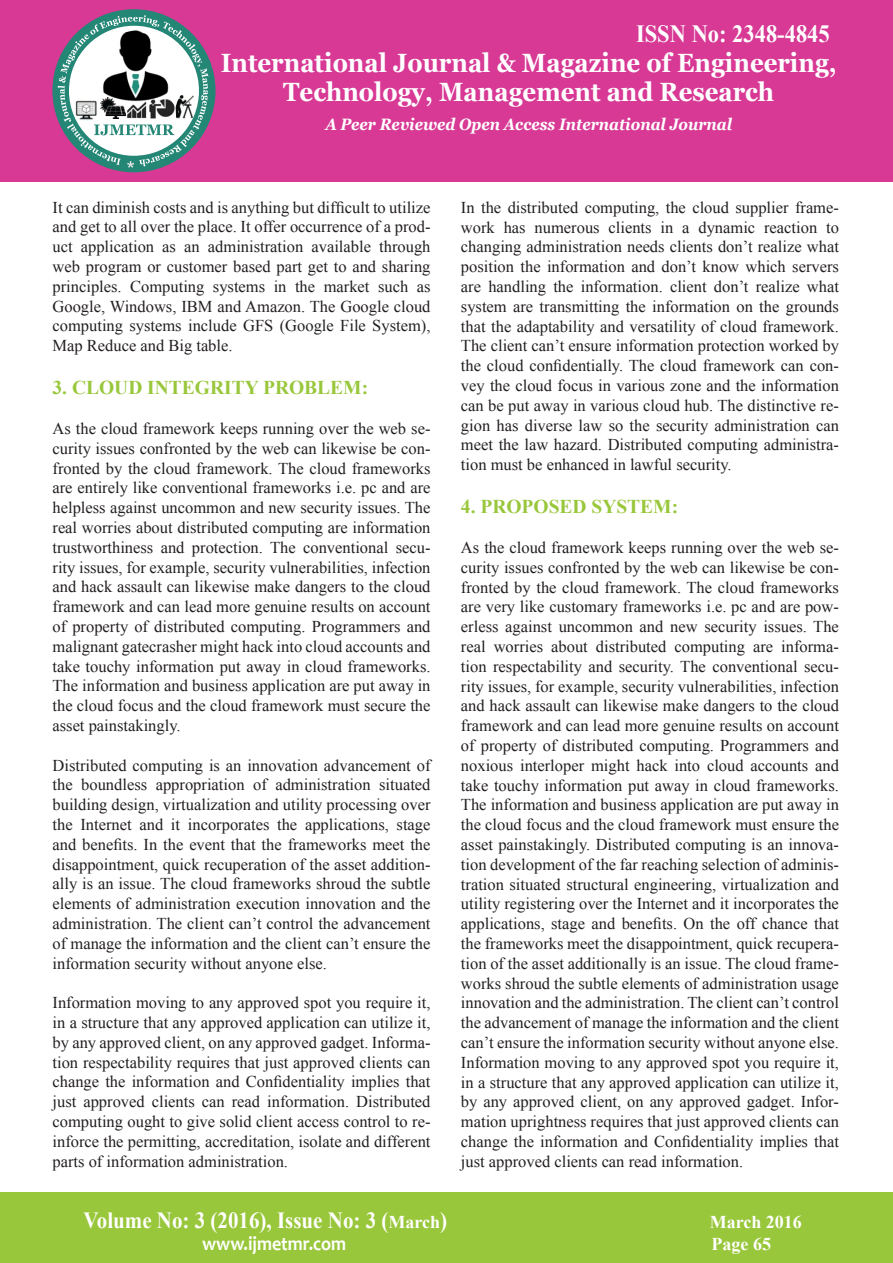
<style>
.page{position:relative;width:893px;height:1263px;background:#fff}
.page>*{position:absolute;margin:0;border:0;box-sizing:border-box;transform-origin:0 0}
.t1{font:700 26.4px/28.8px "Georgia";color:#fff;text-align:center;scale:.91 1}
.t2{font:700 24.75px "Times New Roman";color:#fff;scale:.91 1}
.t3{font:700 23.1px "Times New Roman";color:#fff;scale:.91 1}
.t4{font:700 19.8px "Candara";color:#fff;scale:.91 1}
.t5{font:700 19.5px "Times New Roman";color:#99c73b}
.t6{font:700 18px "Times New Roman";color:#fff}
.t7{font:16.5px/19.8px "Times New Roman";color:#231f20;text-align:justify}
.t8{font:italic 700 16.5px "Georgia";color:#fff;scale:.91 1}
.s1{font-size:18px}
</style>
<div class="page">
<div style="left:0;top:0;width:893px;height:182px;background:#d73995"></div>
<div style="left:52px;top:9px;width:164px;height:163px;background:#248675;border-radius:50%"></div>
<svg style="left:58px;top:15px;width:150px;height:153px"></svg>
<img style="left:148px;top:97px;width:28px;height:24px">
<img style="left:175px;top:94px;width:21px;height:26px">
<img style="left:101px;top:30px;width:71px;height:73px">
<img style="left:73px;top:98px;width:52px;height:22px">
<div style="left:0;top:1193px;width:893px;height:70px;background:#99c73b"></div>
<h2 class="t2" style="left:636px;top:16px;width:214px">ISSN No: 2348-4845</h2>
<h1 class="t1" style="left:221px;top:49px;width:678px">International Journal &amp; Magazine of Engineering,<br>Technology, Management and Research</h1>
<p class="t8" style="left:325px;top:113px;width:448px">A Peer Reviewed Open Access International Journal</p>
<p class="t7" style="left:52px;top:197px;width:380px">It can diminish costs and is anything but difficult to utilize and get to all over the place. It offer occurrence of a prod&shy;uct application as an administration available through web program or customer based part get to and sharing principles. Computing systems in the market such as Google, Windows, IBM and Amazon. The Google cloud computing systems include GFS (Google File System), Map Reduce and Big table.</p>
<p class="t5" style="left:52px;top:374px;width:317px">3. CLOUD INTEGRITY PROBLEM:</p>
<p class="t7" style="left:52px;top:418px;width:380px">As the cloud framework keeps running over the web se&shy;curity issues confronted by the web can likewise be con&shy;fronted by the cloud framework. The cloud frameworks are entirely like conventional frameworks i.e. pc and are helpless against uncommon and new security issues. The real worries about distributed computing are information trustworthiness and protection. The conventional secu&shy;rity issues, for example, security vulnerabilities, infection and hack assault can likewise make dangers to the cloud framework and can lead more genuine results on account of property of distributed computing. Programmers and malignant gatecrasher might hack into cloud accounts and take touchy information put away in cloud frameworks.<br>The information and business application are put away in the cloud focus and the cloud framework must secure the asset painstakingly.</p>
<p class="t7" style="left:52px;top:755px;width:380px">Distributed computing is an innovation advancement of the boundless appropriation of administration situated building design, virtualization and utility processing over the Internet and it incorporates the applications, stage and benefits. In the event that the frameworks meet the disappointment, quick recuperation of the asset addition&shy;ally is an issue. The cloud frameworks shroud the subtle elements of administration execution innovation and the administration. The client can’t control the advancement of manage the information and the client can’t ensure the information security without anyone else.</p>
<p class="t7" style="left:52px;top:992px;width:380px">Information moving to any approved spot you require it, in a structure that any approved application can utilize it, by any approved client, on any approved gadget. Informa&shy;tion respectability requires that just approved clients can change the information and Confidentiality implies that just approved clients can read information. Distributed computing ought to give solid client access control to re&shy;inforce the permitting, accreditation, isolate and different parts of information administration.</p>
<p class="t7" style="left:461px;top:197px;width:380px">In the distributed computing, the cloud supplier frame&shy;work has numerous clients in a dynamic reaction to changing administration needs clients don’t realize what position the information and don’t know which servers are handling the information. client don’t realize what system are transmitting the information on the grounds that the adaptability and versatility of cloud framework.<br>The client can’t ensure information protection worked by the cloud confidentially. The cloud framework can con&shy;vey the cloud focus in various zone and the information can be put away in various cloud hub. The distinctive re&shy;gion has diverse law so the security administration can meet the law hazard. Distributed computing administra&shy;tion must be enhanced in lawful security.</p>
<p class="t5" style="left:461px;top:493px;width:219px">4. PROPOSED SYSTEM:</p>
<p class="t7" style="left:461px;top:537px;width:380px">As the cloud framework keeps running over the web se&shy;curity issues confronted by the web can likewise be con&shy;fronted by the cloud framework. The cloud frameworks are very like customary frameworks i.e. pc and are pow&shy;erless against uncommon and new security issues. The real worries about distributed computing are informa&shy;tion respectability and security. The conventional secu&shy;rity issues, for example, security vulnerabilities, infection and hack assault can likewise make dangers to the cloud framework and can lead more genuine results on account of property of distributed computing. Programmers and noxious interloper might hack into cloud accounts and take touchy information put away in cloud frameworks.<br>The information and business application are put away in the cloud focus and the cloud framework must ensure the asset painstakingly. Distributed computing is an innova&shy;tion development of the far reaching selection of adminis&shy;tration situated structural engineering, virtualization and utility registering over the Internet and it incorporates the applications, stage and benefits. On the off chance that the frameworks meet the disappointment, quick recupera&shy;tion of the asset additionally is an issue. The cloud frame&shy;works shroud the subtle elements of administration usage innovation and the administration. The client can’t control the advancement of manage the information and the client can’t ensure the information security without anyone else.<br>Information moving to any approved spot you require it, in a structure that any approved application can utilize it, by any approved client, on any approved gadget. Infor&shy;mation uprightness requires that just approved clients can change the information and Confidentiality implies that just approved clients can read information.</p>
<h3 class="t3" style="left:84px;top:1204px;width:401px">Volume No: 3 (2016), Issue No: 3 (<span class="s1">March</span>)</h3>
<p class="t6" style="left:710px;top:1210px;width:94px">March 2016</p>
<p class="t4" style="left:202px;top:1231px;width:160px">www.ijmetmr.com</p>
<p class="t6" style="left:711px;top:1231px;width:61px">Page 65</p>
</div>
